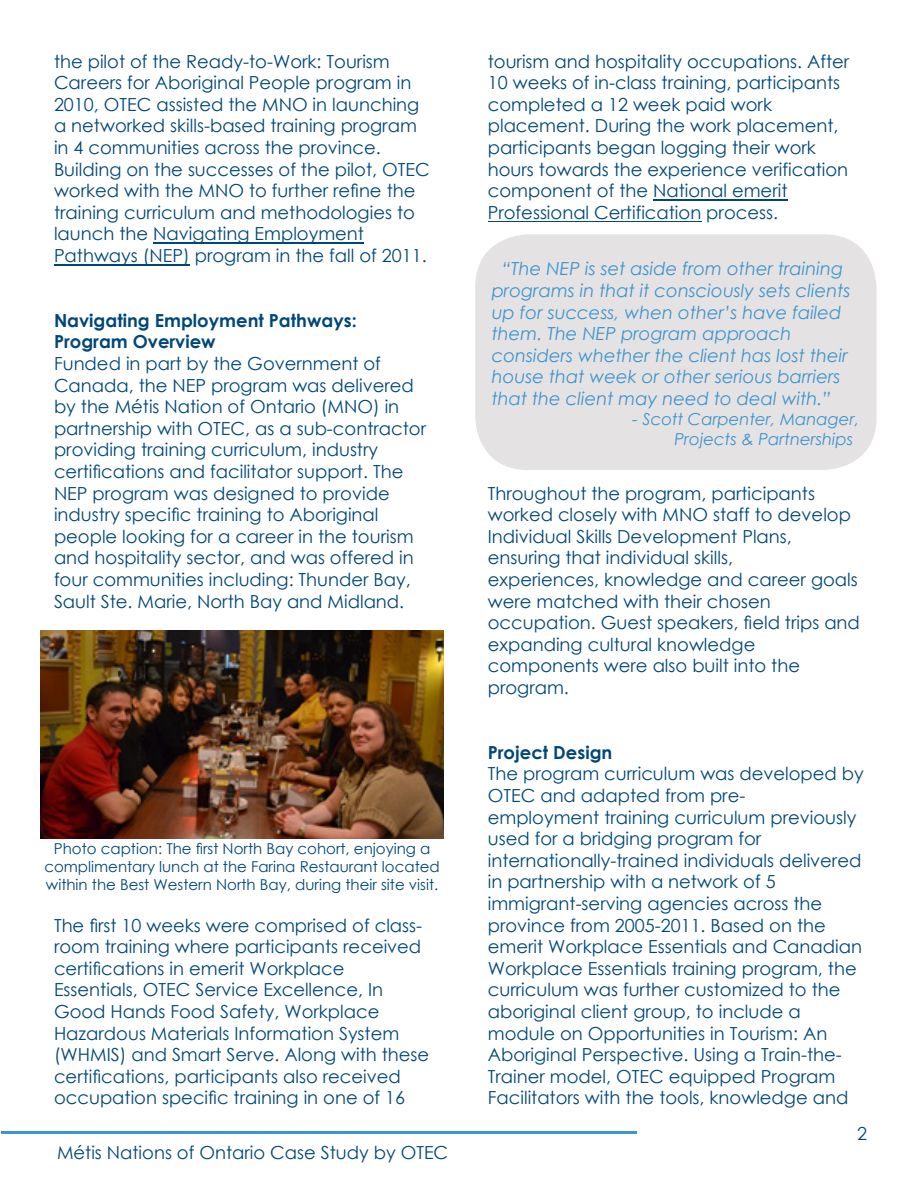
<style>
.page{position:relative;width:918px;height:1188px;background:#fff}
.page>*{position:absolute;margin:0;border:0;box-sizing:border-box;transform-origin:0 0}
.t1{font:18px/21.6px "Century Gothic";color:#004778}
.t2{font:italic 18px/21.6px "Century Gothic";color:#3d95cd}
.t3{font:700 18px "Century Gothic";color:#004778}
.t4{font:italic 16.5px "Century Gothic";color:#3d95cd}
.t5{font:15px/18px "Century Gothic";color:#004778;text-align:center}
.s1{font-weight:700}
</style>
<div class="page">
<hr style="left:1px;top:1132px;width:636px;height:2px;background:#3d95cd">
<img style="left:40px;top:630px;width:404px;height:208px">
<div style="left:476px;top:235px;width:400px;height:234px;background:#e5e2e3;border-radius:52px"></div>
<div style="left:475px;top:234px;width:402px;height:236px;border:2px solid #e5e2e3;border-radius:52px"></div>
<hr style="left:153px;top:243px;width:211px;height:1px;background:#004778">
<hr style="left:54px;top:264px;width:136px;height:1px;background:#004778">
<hr style="left:653px;top:200px;width:134px;height:1px;background:#004778">
<hr style="left:488px;top:221px;width:213px;height:1px;background:#004778">
<p class="t1" style="left:54px;top:50px;width:377px">the pilot of the Ready-to-Work: Tourism Careers for Aboriginal People program in 2010, OTEC assisted the MNO in launching a networked skills-based training program in 4 communities across the province.<br>Building on the successes of the pilot, OTEC worked with the MNO to further refine the training curriculum and methodologies to launch the Navigating Employment Pathways (NEP) program in the fall of 2011.</p>
<p class="t1" style="left:54px;top:309px;width:374px"><span class="s1">Navigating Employment Pathways:<br>Program Overview<br></span>Funded in part by the Government of Canada, the NEP program was delivered by the Métis Nation of Ontario (MNO) in partnership with OTEC, as a sub-contractor providing training curriculum, industry certifications and facilitator support. The NEP program was designed to provide industry specific training to Aboriginal people looking for a career in the tourism and hospitality sector, and was offered in four communities including: Thunder Bay, Sault Ste. Marie, North Bay and Midland.</p>
<p class="t5" style="left:44px;top:840px;width:397px">Photo caption: The first North Bay cohort, enjoying a complimentary lunch at the Farina Restaurant located within the Best Western North Bay, during their site visit.</p>
<p class="t1" style="left:54px;top:914px;width:370px;text-align:justify">The first 10 weeks were comprised of class&shy;room training where participants received certifications in emerit Workplace</p>
<p class="t1" style="left:54px;top:979px;width:377px">Essentials, OTEC Service Excellence, In Good Hands Food Safety, Workplace Hazardous Materials Information System (WHMIS) and Smart Serve. Along with these certifications, participants also received occupation specific training in one of 16</p>
<p class="t1" style="left:57px;top:1141px;width:393px">Métis Nations of Ontario Case Study by OTEC</p>
<p class="t1" style="left:488px;top:50px;width:363px">tourism and hospitality occupations. After 10 weeks of in-class training, participants completed a 12 week paid work placement. During the work placement, participants began logging their work hours towards the experience verification component of the National emerit Professional Certification process.</p>
<p class="t2" style="left:492px;top:258px;width:360px;text-indent:10px">“The NEP is set aside from other training programs in that it consciously sets clients up for success, when other’s have failed them. The NEP program approach</p>
<p class="t2" style="left:492px;top:344px;width:358px">considers whether the client has lost their house that week or other serious barriers that the client may need to deal with.”</p>
<p class="t4" style="left:632px;top:407px;width:228px">- Scott Carpenter, Manager,</p>
<p class="t4" style="left:675px;top:427px;width:180px">Projects &amp; Partnerships</p>
<p class="t1" style="left:488px;top:482px;width:365px">Throughout the program, participants worked closely with MNO staff to develop<br>Individual Skills Development Plans,</p>
<p class="t1" style="left:488px;top:547px;width:247px">ensuring that individual skills,</p>
<p class="t1" style="left:488px;top:568px;width:372px">experiences, knowledge and career goals were matched with their chosen</p>
<p class="t1" style="left:488px;top:612px;width:374px">occupation. Guest speakers, field trips and expanding cultural knowledge</p>
<p class="t1" style="left:488px;top:655px;width:314px">components were also built into the</p>
<p class="t1" style="left:488px;top:676px;width:83px">program.</p>
<p class="t3" style="left:488px;top:739px;width:126px">Project Design</p>
<p class="t1" style="left:488px;top:763px;width:378px">The program curriculum was developed by<br>OTEC and adapted from pre-</p>
<p class="t1" style="left:488px;top:806px;width:370px">employment training curriculum previously used for a bridging program for</p>
<p class="t1" style="left:488px;top:849px;width:375px">internationally-trained individuals delivered in partnership with a network of 5</p>
<p class="t1" style="left:488px;top:892px;width:376px">immigrant-serving agencies across the province from 2005-2011. Based on the emerit Workplace Essentials and Canadian Workplace Essentials training program, the curriculum was further customized to the aboriginal client group, to include a</p>
<p class="t1" style="left:488px;top:1022px;width:341px">module on Opportunities in Tourism: An</p>
<p class="t1" style="left:488px;top:1044px;width:362px">Aboriginal Perspective. Using a Train-the-<br>Trainer model, OTEC equipped Program<br>Facilitators with the tools, knowledge and</p>
<p class="t1" style="left:857px;top:1122px;width:11px">2</p>
</div>
